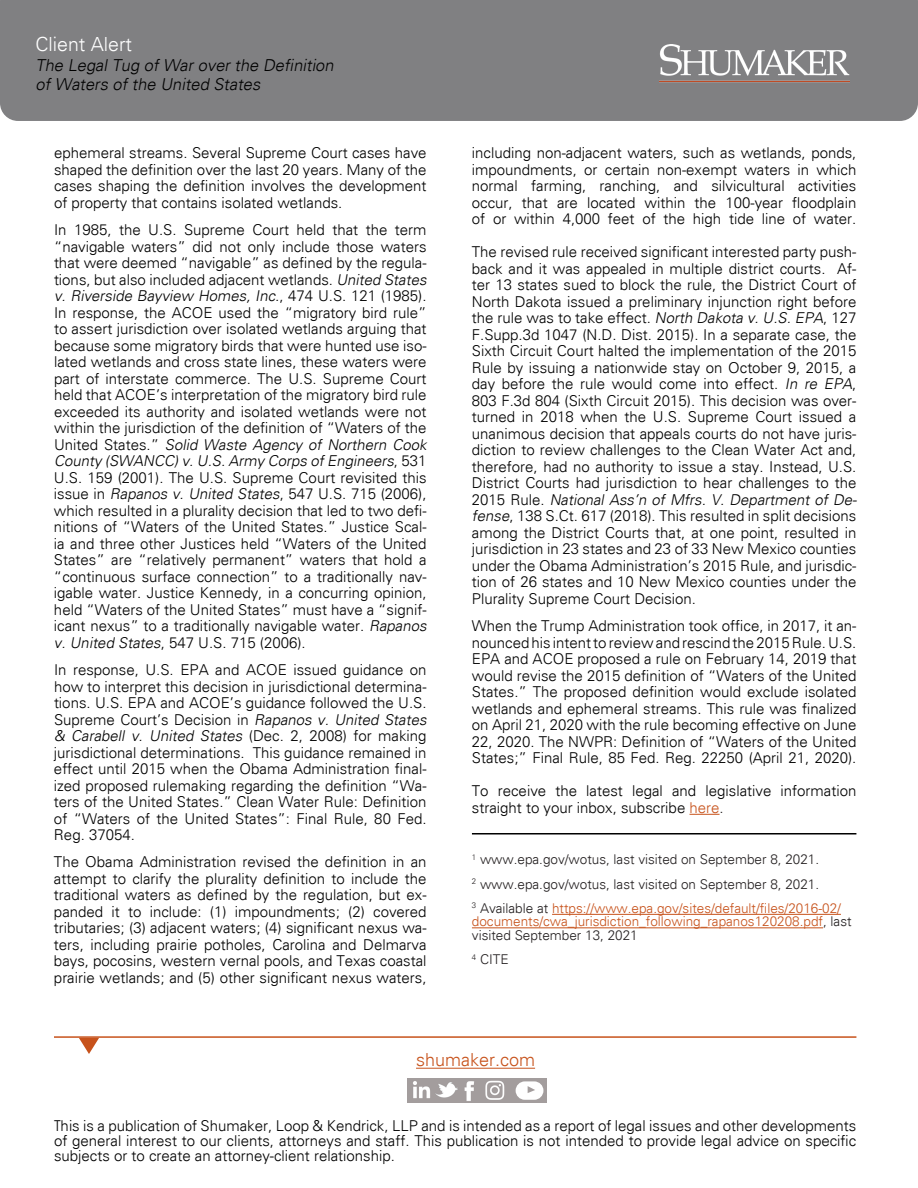
<style>
.page{position:relative;width:918px;height:1188px;background:#fff}
.page>*{position:absolute;margin:0;border:0;box-sizing:border-box;transform-origin:0 0}
.t1{font:300 19.5px "Univers";color:#fff}
.t2{font:300 18px "Univers";color:#c7521b}
.t3{font:italic 300 16.5px/19.8px "Univers";color:#000}
.t4{font:300 15px/16.5px "Univers";color:#000;text-align:justify}
.t5{font:300 13.5px/24.3px "Univers";color:#231f20}
.t6{font:300 13.5px/13.5px "Univers";color:#c7521b}
.s1{font-style:italic}
.s2{color:#c7521b}
.s3{color:#231f20}
.s4{font-family:"Univers LT";font-stretch:condensed}
</style>
<div class="page">
<div style="left:0;top:0;width:918px;height:121px;background:#808082"></div>
<img style="left:659px;top:44px;width:191px;height:39px">
<hr style="left:690px;top:814px;width:30px;height:1px;background:#c7521b">
<hr style="left:552px;top:914px;width:289px;height:1px;background:#c7521b">
<hr style="left:472px;top:928px;width:351px;height:1px;background:#c7521b">
<hr style="left:54px;top:1036px;width:802px;height:2px;background:#c7521b">
<svg style="left:79px;top:1038px;width:20px;height:16px"></svg>
<hr style="left:416px;top:1068px;width:119px;height:1px;background:#c7521b">
<div style="left:407px;top:1078px;width:139px;height:24px;background:#a39d9d"></div>
<img style="left:413px;top:1081px;width:45px;height:18px">
<img style="left:464px;top:1081px;width:10px;height:20px">
<div style="left:516px;top:1081px;width:27px;height:19px;background:#fff;border-radius:9px"></div>
<svg style="left:528px;top:1086px;width:7px;height:7px"></svg>
<img style="left:485px;top:1080px;width:20px;height:20px">
<hr style="left:472px;top:833px;width:384px;height:2px;background:#000">
<h1 class="t1" style="left:36px;top:32px;width:98px">Client Alert</h1>
<p class="t3" style="left:36px;top:55px;width:303px">The Legal Tug of War over the Definition of Waters of the United States</p>
<p class="t4" style="left:54px;top:145px;width:374px">ephemeral streams. Several Supreme Court cases have shaped the definition over the last 20 years. Many of the cases shaping the definition involves the development of property that contains isolated wetlands.</p>
<p class="t4" style="left:54px;top:222px;width:377px;text-align:left">In 1985, the U.S. Supreme Court held that the term “navigable waters” did not only include those waters that were deemed “navigable” as defined by the regula&shy;tions, but also included adjacent wetlands. <span class="s1">United States v. Riverside Bayview Homes, Inc.</span>, 4 7 4 U . S . 1 2 1 ( 1 9 8 5 ) .<br>In response, the ACOE used the “migratory bird rule” to assert jurisdiction over isolated wetlands arguing that because some migratory birds that were hunted use iso&shy;lated wetlands and cross state lines, these waters were part of interstate commerce. The U.S. Supreme Court held that ACOE’s interpretation of the migratory bird rule exceeded its authority and isolated wetlands were not within the jurisdiction of the definition of “Waters of the U n i t e d S t a t e s . ” <span class="s1">Solid Waste Agency of Northern Cook County (SWANCC)v.U.S.Army Corps ofEngineers</span>, 5 3 1<br>U.S. 159 (2001). The U.S. Supreme Court revisited this issue in <span class="s1">Rapanos v. United States</span>, 547 U.S. 715 (2006), which resulted in a plurality decision that led to two defi&shy;nitions of “Waters of the United States.” Justice Scal&shy;ia and three other Justices held “Waters of the United States” are “relatively permanent” waters that hold a “continuous surface connection” to a traditionally nav&shy;igable water. Justice Kennedy, in a concurring opinion, held “Waters of the United States” must have a “signif&shy;icant nexus” to a traditionally navigable water. <span class="s1">Rapanos v. United States</span>, 547 U.S. 715 (2006).</p>
<p class="t4" style="left:54px;top:662px;width:377px;text-align:left">In response, U.S. EPA and ACOE issued guidance on how to interpret this decision in jurisdictional determina&shy;tions. U.S. EPA and ACOE’s guidance followed the U.S.<br>Supreme Court’s Decision in <span class="s1">Rapanos v. United States &amp; Carabell v. United States</span> (D e c . 2 , 2 0 0 8 ) fo r m a k i n g jurisdictional determinations. This guidance remained in effect until 2015 when the Obama Administration final&shy;ized proposed rulemaking regarding the definition “Wa&shy;ters of the United States.” Clean Water Rule: Definition of “Waters of the United States”: Final Rule, 80 Fed.<br>Reg. 37054.</p>
<p class="t4" style="left:54px;top:854px;width:374px">The Obama Administration revised the definition in an attempt to clarify the plurality definition to include the traditional waters as defined by the regulation, but ex&shy;panded it to include: (1) impoundments; (2) covered tributaries; (3) adjacent waters; (4) significant nexus wa&shy;ters, including prairie potholes, Carolina and Delmarva bays, pocosins, western vernal pools, and Texas coastal prairie wetlands; and (5) other significant nexus waters,</p>
<p class="t4" style="left:472px;top:145px;width:386px">including non-adjacent waters, such as wetlands, ponds, impoundments, or certain non-exempt waters in which normal farming, ranching, and silvicultural activities occur, that are located within the 100-year floodplain of or within 4,000 feet of the high tide line of water.</p>
<p class="t4" style="left:472px;top:244px;width:389px;text-align:left">The revised rule received significant interested party push&shy;back and it was appealed in multiple district courts. Af&shy;ter 13 states sued to block the rule, the District Court of North Dakota issued a preliminary injunction right before the rule was to take effect. <span class="s1">North Dakota v.U.S.EPA</span>, 127<br>F.Supp.3d 1047 (N.D. Dist. 2015). In a separate case, the Sixth Circuit Court halted the implementation of the 2015<br>Rule by issuing a nationwide stay on October 9, 2015, a day before the rule would come into effect. <span class="s1">In re EPA</span>, 803 F.3d 804 (Sixth Circuit 2015). This decision was over&shy;turned in 2018 when the U.S. Supreme Court issued a unanimous decision that appeals courts do not have juris&shy;diction to review challenges to the Clean Water Act and, therefore, had no authority to issue a stay. Instead, U.S.<br>District Courts had jurisdiction to hear challenges to the 2 0 1 5 R u l e . <span class="s1">National Ass’n of Mfrs. V. Department of De&shy;fense</span>, 138 S.Ct. 617 (2018). This resulted in split decisions among the District Courts that, at one point, resulted in jurisdiction in 23 states and 23 of 33 New Mexico counties under the Obama Administration’s 2015 Rule, and jurisdic&shy;tion of 26 states and 10 New Mexico counties under the Plurality Supreme Court Decision.</p>
<p class="t4" style="left:472px;top:618px;width:386px">When the Trump Administration took office, in 2017, it an&shy;nounced his intent to review and rescind the 2015 Rule. U.S.<br>EPA and ACOE proposed a rule on February 14, 2019 that would revise the 2015 definition of “Waters of the United States.” The proposed definition would exclude isolated wetlands and ephemeral streams. This rule was finalized on April 21, 2020 with the rule becoming effective on June 22, 2020. The NWPR: Definition of “Waters of the United States;” Final Rule, 85 Fed. Reg. 22250 (April 21, 2020).</p>
<p class="t4" style="left:472px;top:783px;width:386px">To receive the latest legal and legislative information straight to your inbox, subscribe <span class="s2">here</span><span class="s3">.</span></p>
<p class="t5" style="left:472px;top:847px;width:370px"><sup>1</sup> www.epa.gov/wotus, last visited on September 8, 2021.<br><sup>2</sup> www.epa.gov/wotus, last visited on September 8, 2021.<br><sup>3</sup> Available at <span class="s2">https://www.epa.gov/sites/default/files/2016-02/</span></p>
<p class="t6" style="left:472px;top:915px;width:381px">documents/cwa_jurisdiction_following_rapanos120208.pdf<span class="s3">, last visited September 13, 2021</span></p>
<p class="t5" style="left:472px;top:947px;width:38px"><sup>4</sup> CITE</p>
<p class="t2" style="left:416px;top:1049px;width:121px">shumaker.com</p>
<p class="t4" style="left:54px;top:1118px;width:804px;line-height:15px"><span class="s4">T</span>his is a publication of Shumaker, Loop &amp; Kendrick, LLP and is intended as a report of legal issues and other developments of general interest to our clients, attorneys and staff. This publication is not intended to provide legal advice on specific subjects or to create an attorney-client relationship.</p>
</div>
